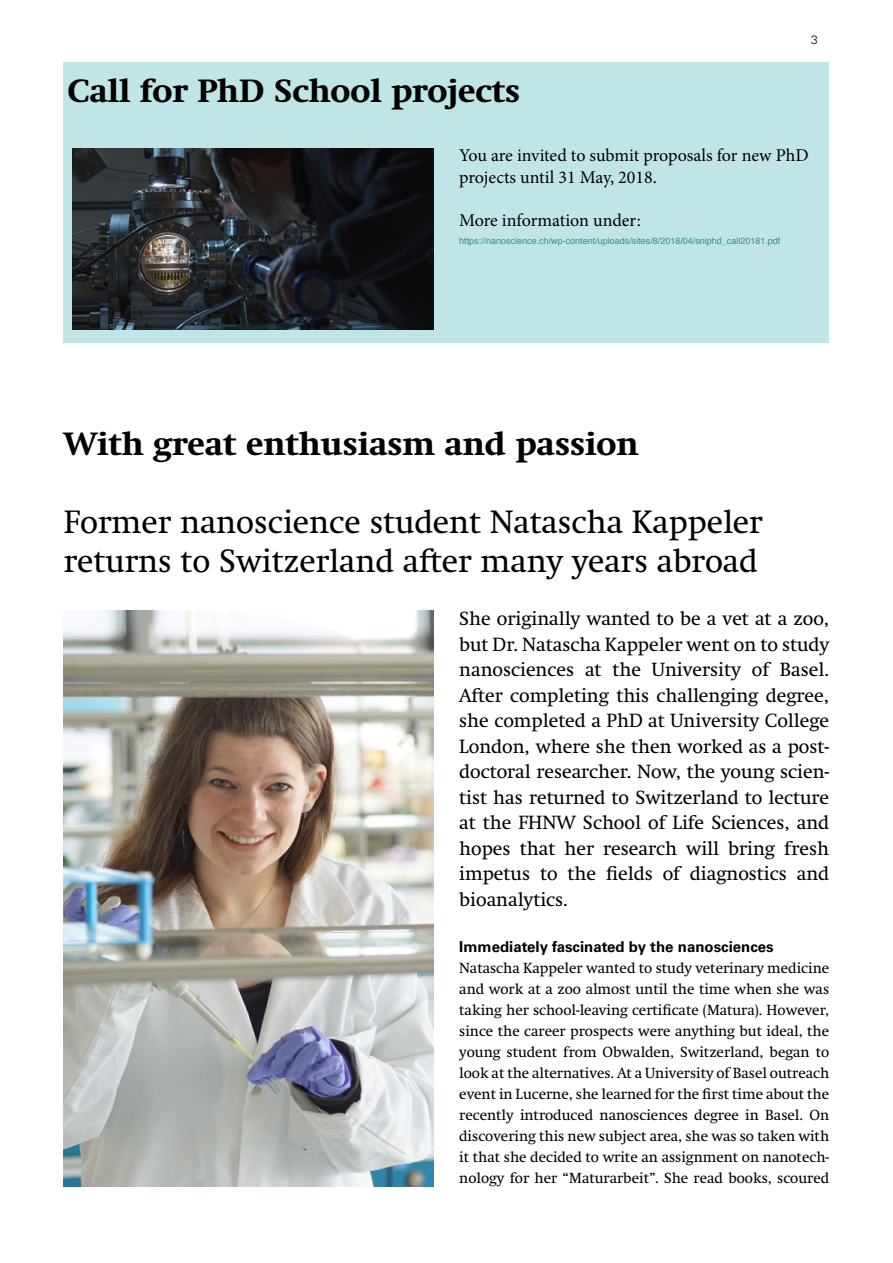
<style>
.page{position:relative;width:893px;height:1263px;background:#fff}
.page>*{position:absolute;margin:0;border:0;box-sizing:border-box;transform-origin:0 0}
.t1{font:33px/39px "Swift Neue LT Pro";color:#000}
.t2{font:700 33px "Swift Neue LT Pro";color:#000}
.t3{font:19.5px/25.5px "Swift Neue LT Pro";color:#000;text-align:justify}
.t4{font:18px/21.6px "Minion Pro";letter-spacing:-.005em;color:#000}
.t5{font:15px/21px "Swift Neue LT Pro";color:#000;text-align:justify}
.t6{font:700 15px "Univers LT Std";color:#000}
.t7{font:300 12px "Univers LT Std";color:#000}
.t8{font:9px "Helvetica";color:#3b8f81}
</style>
<div class="page">
<div style="left:64px;top:62px;width:765px;height:281px;background:#bfe5e7"></div>
<img style="left:72px;top:148px;width:362px;height:182px">
<img style="left:64px;top:610px;width:370px;height:576px">
<h1 class="t2" style="left:68px;top:72px;width:454px">Call for PhD School projects</h1>
<p class="t7" style="left:811px;top:33px;width:8px">3</p>
<p class="t4" style="left:459px;top:145px;width:351px">You are invited to submit proposals for new PhD projects until 31 May, 2018.</p>
<p class="t4" style="left:459px;top:210px;width:183px">More information under:</p>
<p class="t8" style="left:459px;top:234px;width:323px">https://nanoscience.ch/wp-content/uploads/sites/8/2018/04/sniphd_call20181.pdf</p>
<h1 class="t2" style="left:64px;top:424px;width:576px">With great enthusiasm and passion</h1>
<h1 class="t1" style="left:64px;top:502px;width:700px">Former nanoscience student Natascha Kappeler returns to Switzerland after many years abroad</h1>
<p class="t3" style="left:459px;top:606px;width:371px">She originally wanted to be a vet at a zoo, but Dr. Natascha Kappeler went on to study nanosciences at the University of Basel.<br>After completing this challenging degree, she completed a PhD at University College London, where she then worked as a post&shy;doctoral researcher. Now, the young scien&shy;tist has returned to Switzerland to lecture at the FHNW School of Life Sciences, and hopes that her research will bring fresh impetus to the fields of diagnostics and bioanalytics.</p>
<p class="t6" style="left:459px;top:938px;width:316px">Immediately fascinated by the nanosciences</p>
<p class="t5" style="left:459px;top:957px;width:371px">Natascha Kappeler wanted to study veterinary medicine and work at a zoo almost until the time when she was taking her school-leaving certificate (Matura). However, since the career prospects were anything but ideal, the young student from Obwalden, Switzerland, began to look at the alternatives. At a University of Basel outreach event in Lucerne, she learned for the first time about the recently introduced nanosciences degree in Basel. On discovering this new subject area, she was so taken with it that she decided to write an assignment on nanotech&shy;nology for her “Maturarbeit”. She read books, scoured</p>
</div>
